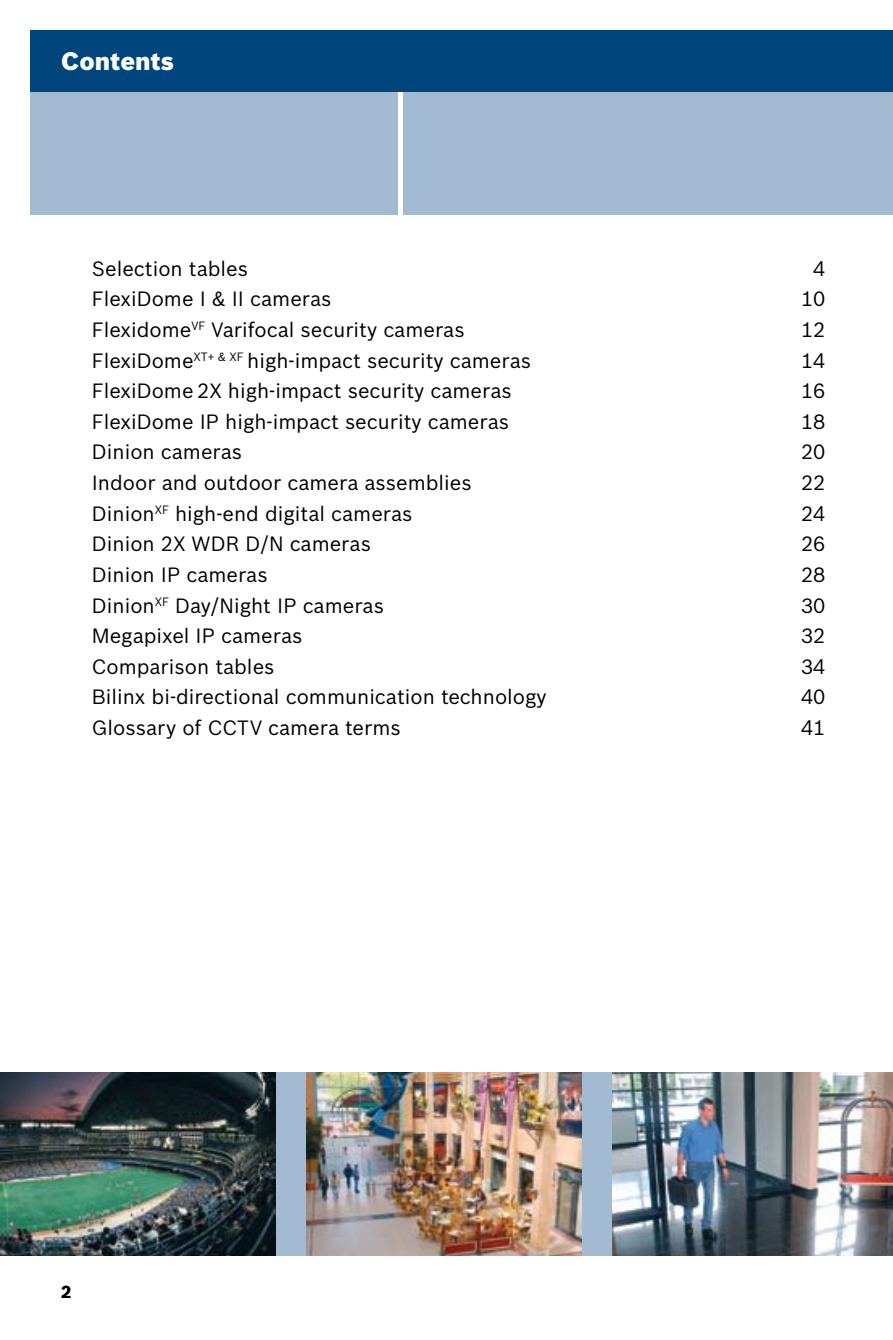
<style>
.page{position:relative;width:893px;height:1340px;background:#fff}
.page>*{position:absolute;margin:0;border:0;box-sizing:border-box;transform-origin:0 0}
.t1{font:900 24.75px "Bosch Sans";color:#fff}
.t2{font:20.25px "Bosch Sans";color:#000}
.t3{font:700 16.88px "Bosch Sans";color:#000}
</style>
<div class="page">
<hr style="left:0;top:1339px;width:41px;height:1px;background:#000">
<div style="left:31px;top:31px;width:862px;height:61px;background:#00457c"></div>
<div style="left:31px;top:92px;width:367px;height:122px;background:#a2bbd2"></div>
<div style="left:403px;top:92px;width:490px;height:122px;background:#a2bbd2"></div>
<div style="left:0;top:1071px;width:857px;height:184px;background:#a2bbd2"></div>
<img style="left:306px;top:1071px;width:276px;height:184px">
<img style="left:612px;top:1071px;width:281px;height:184px">
<img style="left:0;top:1071px;width:276px;height:184px">
<p class="t1" style="left:61px;top:46px;width:114px">Contents</p>
<p class="t2" style="left:92px;top:256px;width:158px">Selection tables</p>
<p class="t2" style="left:813px;top:256px;width:14px">4</p>
<p class="t2" style="left:92px;top:286px;width:241px">FlexiDome I &amp; II cameras</p>
<p class="t2" style="left:801px;top:286px;width:26px">10</p>
<p class="t2" style="left:92px;top:317px;width:374px">Flexidome<sup>VF</sup> Varifocal security cameras</p>
<p class="t2" style="left:801px;top:317px;width:26px">12</p>
<p class="t2" style="left:92px;top:347px;width:441px">FlexiDome<sup>XT+</sup> <sup>&amp;</sup> <sup>XF</sup> high-impact security cameras</p>
<p class="t2" style="left:801px;top:347px;width:26px">14</p>
<p class="t2" style="left:92px;top:378px;width:421px">FlexiDome 2X high-impact security cameras</p>
<p class="t2" style="left:801px;top:378px;width:26px">16</p>
<p class="t2" style="left:92px;top:409px;width:419px">FlexiDome IP high-impact security cameras</p>
<p class="t2" style="left:801px;top:409px;width:26px">18</p>
<p class="t2" style="left:92px;top:439px;width:152px">Dinion cameras</p>
<p class="t2" style="left:801px;top:439px;width:26px">20</p>
<p class="t2" style="left:92px;top:470px;width:381px">Indoor and outdoor camera assemblies</p>
<p class="t2" style="left:801px;top:470px;width:26px">22</p>
<p class="t2" style="left:92px;top:501px;width:322px">Dinion<sup>XF</sup> high-end digital cameras</p>
<p class="t2" style="left:801px;top:501px;width:26px">24</p>
<p class="t2" style="left:92px;top:531px;width:281px">Dinion 2X WDR D/N cameras</p>
<p class="t2" style="left:801px;top:531px;width:26px">26</p>
<p class="t2" style="left:92px;top:562px;width:177px">Dinion IP cameras</p>
<p class="t2" style="left:801px;top:562px;width:26px">28</p>
<p class="t2" style="left:92px;top:592px;width:294px">Dinion<sup>XF</sup> Day/Night IP cameras</p>
<p class="t2" style="left:801px;top:592px;width:26px">30</p>
<p class="t2" style="left:92px;top:623px;width:212px">Megapixel IP cameras</p>
<p class="t2" style="left:801px;top:623px;width:26px">32</p>
<p class="t2" style="left:92px;top:654px;width:184px">Comparison tables</p>
<p class="t2" style="left:801px;top:654px;width:26px">34</p>
<p class="t2" style="left:92px;top:684px;width:456px">Bilinx bi-directional communication technology</p>
<p class="t2" style="left:801px;top:684px;width:26px">40</p>
<p class="t2" style="left:92px;top:715px;width:310px">Glossary of CCTV camera terms</p>
<p class="t2" style="left:801px;top:715px;width:26px">41</p>
<p class="t3" style="left:61px;top:1281px;width:12px">2</p>
</div>
